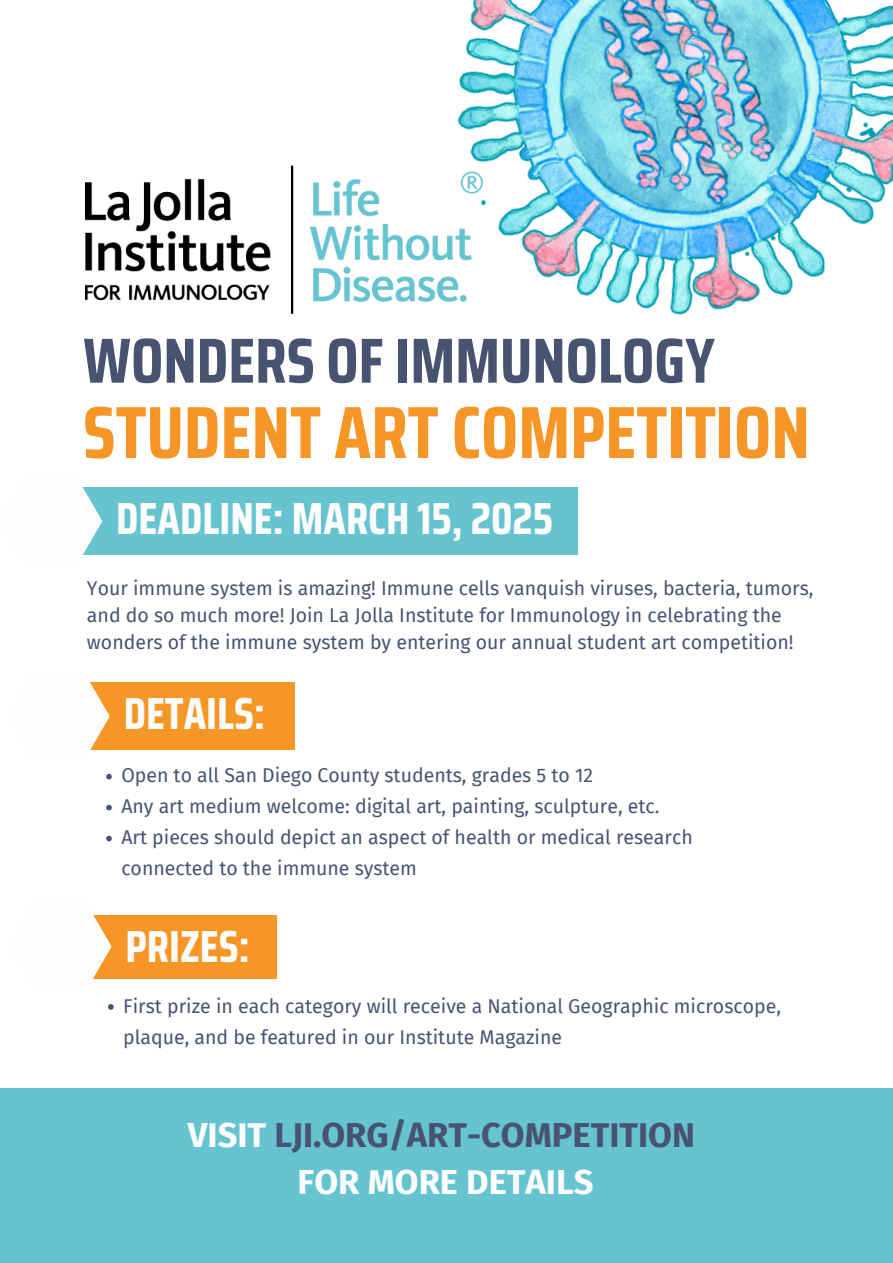
<style>
.page{position:relative;width:893px;height:1263px;background:#fff}
.page>*{position:absolute;margin:0;border:0;box-sizing:border-box;transform-origin:0 0}
.t1{font:700 73.8px "Saira Condensed";color:#f59626}
.t2{font:700 63.75px "Saira Condensed";color:#475371}
.t3{font:700 45px "Saira Condensed";color:#fdfdfd}
.t4{font:700 34.5px/47.8px "Fira Sans";color:#475371;text-align:center}
.t5{font:19.5px/30.9px "Fira Sans";color:#475371}
.s1{color:#fdfdfd}
</style>
<div class="page">
<div style="left:74px;top:915px;width:203px;height:63px;background:#f59626"></div>
<div style="left:73px;top:683px;width:222px;height:67px;background:#f59626"></div>
<img style="left:85px;top:165px;width:236px;height:149px">
<svg style="left:73px;top:682px;width:37px;height:68px"></svg>
<svg style="left:74px;top:915px;width:38px;height:64px"></svg>
<div style="left:65px;top:488px;width:513px;height:67px;background:#65c4d0"></div>
<svg style="left:65px;top:487px;width:37px;height:68px"></svg>
<img style="left:321px;top:0;width:572px;height:315px">
<svg style="left:108px;top:1004px;width:6px;height:6px"></svg>
<svg style="left:106px;top:774px;width:6px;height:5px"></svg>
<svg style="left:106px;top:805px;width:6px;height:5px"></svg>
<svg style="left:106px;top:836px;width:6px;height:5px"></svg>
<div style="left:0;top:1088px;width:893px;height:175px;background:#65c4d0"></div>
<p class="t2" style="left:83px;top:310px;width:633px">WONDERS OF IMMUNOLOGY</p>
<h2 class="t1" style="left:83px;top:374px;width:728px">STUDENT ART COMPETITION</h2>
<p class="t3" style="left:116px;top:483px;width:438px">DEADLINE: MARCH 15, 2025</p>
<p class="t5" style="left:87px;top:575px;width:728px;line-height:27px">Your immune system is amazing! Immune cells vanquish viruses, bacteria, tumors, and do so much more! Join La Jolla Institute for Immunology in celebrating the wonders of the immune system by entering our annual student art competition!</p>
<p class="t3" style="left:124px;top:678px;width:143px">DETAILS:</p>
<p class="t5" style="left:121px;top:760px;width:473px">Open to all San Diego County students, grades 5 to 12</p>
<p class="t5" style="left:121px;top:791px;width:540px">Any art medium welcome: digital art, painting, sculpture, etc.</p>
<h3 class="t5" style="left:121px;top:822px;width:573px">Art pieces should depict an aspect of health or medical research connected to the immune system</h3>
<h3 class="t3" style="left:125px;top:910px;width:126px">PRIZES:</h3>
<h3 class="t5" style="left:123px;top:990px;width:659px">First prize in each category will receive a National Geographic microscope, plaque, and be featured in our Institute Magazine</h3>
<h4 class="t4" style="left:188px;top:1111px;width:508px"><span class="s1">VISIT</span> LJI.ORG/ART-COMPETITION<br><span class="s1">FOR MORE DETAILS</span></h4>
</div>
